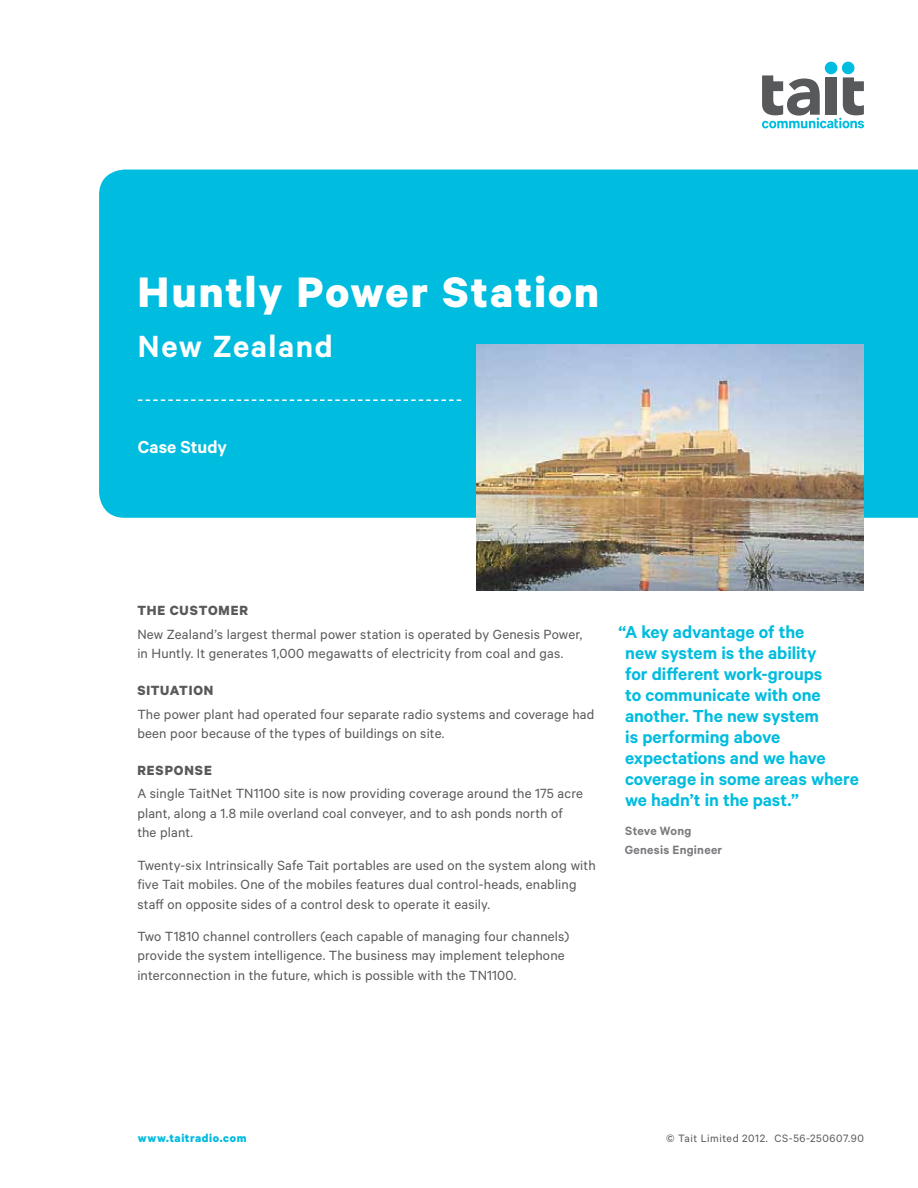
<style>
.page{position:relative;width:918px;height:1188px;background:#fff}
.page>*{position:absolute;margin:0;border:0;box-sizing:border-box;transform-origin:0 0}
.t1{font:700 48px "Calibre";letter-spacing:.045em;color:#fff}
.t2{font:600 34.5px "Calibre";letter-spacing:.045em;color:#fff}
.t3{font:600 19.5px/21px "Calibre";letter-spacing:-.005em;color:#00bcdf}
.t4{font:600 19.5px "Calibre";color:#fff}
.t5{font:15px/19.5px "Calibre";letter-spacing:.01em;color:#58595b}
.t6{font:700 15px "Calibre";letter-spacing:.06em;color:#58595b}
.t7{font:600 13.5px/18.6px "Calibre";letter-spacing:.02em;color:#797a7d}
.t8{font:700 12.75px "Calibre";letter-spacing:.045em;color:#00bcdf}
.t9{font:12px "Calibre";letter-spacing:.045em;color:#58595b}
</style>
<div class="page">
<div style="left:842px;top:62px;width:12px;height:12px;background:#00bcdf;border-radius:50%"></div>
<div style="left:825px;top:62px;width:12px;height:12px;background:#00bcdf;border-radius:50%"></div>
<svg style="left:762px;top:75px;width:102px;height:53px"></svg>
<div style="left:99px;top:170px;width:819px;height:348px;background:#00bcdf"></div>
<svg style="left:138px;top:399px;width:323px;height:2px"></svg>
<img style="left:477px;top:344px;width:387px;height:247px">
<h1 class="t1" style="left:138px;top:263px;width:463px">Huntly Power Station</h1>
<h2 class="t2" style="left:138px;top:326px;width:196px">New Zealand</h2>
<h3 class="t4" style="left:138px;top:435px;width:90px">Case Study</h3>
<p class="t6" style="left:137px;top:601px;width:112px">THE CUSTOMER</p>
<p class="t5" style="left:137px;top:624px;width:446px">New Zealand’s largest thermal power station is operated by Genesis Power, in Huntly. It generates 1,000 megawatts of electricity from coal and gas.</p>
<p class="t6" style="left:137px;top:681px;width:78px">situation</p>
<p class="t5" style="left:137px;top:704px;width:459px">The power plant had operated four separate radio systems and coverage had been poor because of the types of buildings on site.</p>
<p class="t6" style="left:137px;top:761px;width:10px">res</p>
<p class="t6" style="left:165px;top:761px;width:40px">ponse</p>
<p class="t5" style="left:137px;top:783px;width:447px">A single TaitNet TN1100 site is now providing coverage around the 175 acre plant, along a 1.8 mile overland coal conveyer, and to ash ponds north of the plant.</p>
<p class="t5" style="left:137px;top:855px;width:460px">Twenty-six Intrinsically Safe Tait portables are used on the system along with five Tait mobiles. One of the mobiles features dual control-heads, enabling staff on opposite sides of a control desk to operate it easily.</p>
<p class="t5" style="left:137px;top:926px;width:433px">Two T1810 channel controllers (each capable of managing four channels) provide the system intelligence. The business may implement telephone interconnection in the future, which is possible with the TN1100.</p>
<h3 class="t3" style="left:625px;top:621px;width:235px;text-indent:-7px">“A key advantage of the<br>new system is the ability<br>for different work-groups<br>to communicate with one another. The new system<br>is performing above expectations and we have coverage in some areas where we hadn’t in the past.”</h3>
<p class="t7" style="left:625px;top:821px;width:99px">Steve Wong<br>Genesis Engineer</p>
<p class="t8" style="left:138px;top:1131px;width:110px">www.taitradio.com</p>
<p class="t9" style="left:666px;top:1132px;width:199px">© Tait Limited 2012. CS-56-250607.90</p>
</div>
